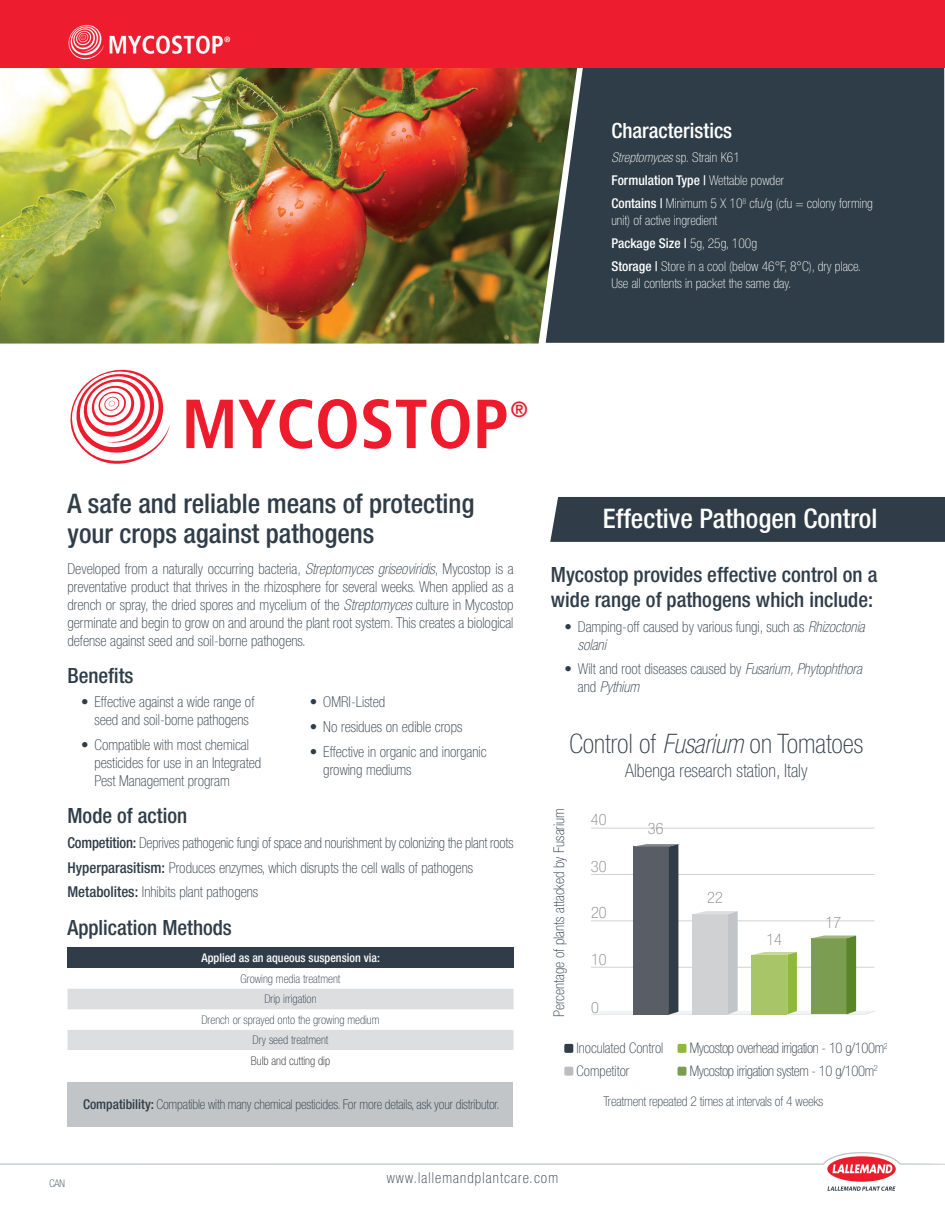
<style>
.page{position:relative;width:945px;height:1215px;background:#fff}
.page>*{position:absolute;margin:0;border:0;box-sizing:border-box;transform-origin:0 0}
.t1{font:700 condensed 69.3px "Frutiger LT Std";color:#ee1b2d}
.t2{font:500 condensed 27px/30px "Helvetica Neue LT Std";color:#303d48}
.t3{font:500 condensed 27px "Helvetica Neue LT Std";color:#fff}
.t4{font:100 condensed 26.85px "Helvetica Neue LT Std";color:#303d48}
.t5{font:700 condensed 22.05px "Frutiger LT Std";color:#ee1b2d}
.t6{font:500 condensed 21px/25.2px "Helvetica Neue LT Std";color:#303d48}
.t7{font:500 condensed 21px "Helvetica Neue LT Std";color:#fff}
.t8{font:100 condensed 18.6px "Helvetica Neue LT Std";color:#303d48}
.t9{font:100 condensed 15.75px "Helvetica Neue LT Std";color:#808285}
.t10{font:100 condensed 15px/18px "Helvetica Neue LT Std";color:#303d48}
.t11{font:100 condensed 15px "Helvetica Neue LT Std";letter-spacing:.075em;color:#303d48}
.t12{font:100 condensed 14.85px "Helvetica Neue LT Std";color:#303d48}
.t13{font:100 condensed 14.55px "Helvetica Neue LT Std";letter-spacing:-.025em;color:#303d48}
.t14{font:100 condensed 14.55px "Helvetica Neue LT Std";color:#303d48}
.t15{font:100 condensed 13.5px/23.2px "Helvetica Neue LT Std";color:#fff}
.t16{font:100 condensed 13.5px "Helvetica Neue LT Std";letter-spacing:-.01em;color:#303d48}
.t17{font:100 condensed 12px/20.5px "Helvetica Neue LT Std";color:#303d48;text-align:center}
.t18{font:500 condensed 12px "Helvetica Neue LT Std";color:#fff}
.t19{font:100 condensed 12px "Helvetica Neue LT Std";color:#231f20}
.t20{font:100 condensed 10.5px "Helvetica Neue LT Std";color:#303d48}
.s1{font-style:italic}
.s2{font-weight:500}
</style>
<div class="page">
<img style="left:0;top:68px;width:543px;height:276px">
<div style="left:543px;top:68px;width:402px;height:275px;background:#2e3d47"></div>
<svg style="left:0;top:1152px;width:945px;height:39px"></svg>
<div style="left:0;top:0;width:945px;height:68px;background:#ed1c2f"></div>
<div style="left:68px;top:948px;width:446px;height:20px;background:#303d48"></div>
<svg style="left:68px;top:989px;width:446px;height:61px"></svg>
<div style="left:68px;top:1082px;width:445px;height:45px;background:#c1c5c7"></div>
<div style="left:550px;top:497px;width:395px;height:45px;background:#303d48"></div>
<div style="left:564px;top:1044px;width:9px;height:9px;background:#303d48;border-radius:2px"></div>
<div style="left:678px;top:1044px;width:8px;height:9px;background:#8eb93b;border-radius:2px"></div>
<hr style="left:591px;top:828px;width:283px;height:1px;background:#d1d2d4">
<svg style="left:591px;top:844px;width:285px;height:171px"></svg>
<div style="left:564px;top:1067px;width:9px;height:9px;background:#bcbdc0;border-radius:2px"></div>
<div style="left:678px;top:1067px;width:8px;height:9px;background:#7b9d51;border-radius:2px"></div>
<svg style="left:70px;top:369px;width:100px;height:95px"></svg>
<img style="left:68px;top:24px;width:163px;height:36px">
<h3 class="t7" style="left:611px;top:118px;width:122px">Characteristics</h3>
<p class="t15" style="left:611px;top:145px;width:263px"><span class="s1">Streptomyces</span> sp. Strain K61<br><span class="s2">Formulation Type |</span> Wettable powder<br><span class="s2">Contains |</span> Minimum 5 X 10<sup>8</sup> cfu/g (cfu = colony forming</p>
<p class="t15" style="left:611px;top:208px;width:251px">unit) of active ingredient<br><span class="s2">Package Size |</span> 5g, 25g, 100g<br><span class="s2">Storage |</span> Store in a cool (below 46°F, 8°C), dry place.</p>
<p class="t15" style="left:611px;top:271px;width:181px">Use all contents in packet the same day.</p>
<h1 class="t1" style="left:181px;top:383px;width:329px">MYCOSTOP</h1>
<h3 class="t5" style="left:510px;top:396px;width:19px">®</h3>
<h2 class="t2" style="left:68px;top:488px;width:409px">A safe and reliable means of protecting your crops against pathogens</h2>
<p class="t10" style="left:68px;top:560px;width:448px;text-align:justify">Developed from a naturally occurring bacteria, <span class="s1">Streptomyces griseoviridis</span>, Mycostop is a preventative product that thrives in the rhizosphere for several weeks. When applied as a drench or spray, the dried spores and mycelium of the <span class="s1">Streptomyces</span> culture in Mycostop germinate and begin to grow on and around the plant root system. This creates a biological defense against seed and soil-borne pathogens.</p>
<h3 class="t6" style="left:68px;top:662px;width:68px">Benefits</h3>
<p class="t10" style="left:81px;top:693px;width:175px;text-align:center">• Effective against a wide range of seed and soil-borne pathogens</p>
<p class="t10" style="left:94px;top:736px;width:168px;text-indent:-14px">• Compatible with most chemical pesticides for use in an Integrated<br>Pest Management program</p>
<p class="t10" style="left:310px;top:693px;width:77px">• OMRI-Listed</p>
<p class="t10" style="left:310px;top:718px;width:154px">• No residues on edible crops</p>
<p class="t10" style="left:323px;top:742px;width:165px;text-indent:-14px">• Effective in organic and inorganic growing mediums</p>
<h3 class="t6" style="left:68px;top:803px;width:121px">Mode of action</h3>
<p class="t10" style="left:68px;top:830px;width:448px;line-height:24.8px"><span class="s2">Competition:</span> Deprives pathogenic fungi of space and nourishment by colonizing the plant roots<br><span class="s2">Hyperparasitism:</span> Produces enzymes, which disrupts the cell walls of pathogens<br><span class="s2">Metabolites:</span> Inhibits plant pathogens</p>
<h3 class="t6" style="left:68px;top:915px;width:166px">Application Methods</h3>
<p class="t18" style="left:202px;top:951px;width:180px">Applied as an aqueous suspension via:</p>
<p class="t17" style="left:201px;top:968px;width:180px">Growing media treatment<br>Drip irrigation<br>Drench or sprayed onto the growing medium<br>Dry seed treatment</p>
<p class="t19" style="left:251px;top:1054px;width:81px">Bulb and cutting dip</p>
<p class="t16" style="left:83px;top:1097px;width:418px"><span class="s2">Compatibility:</span> Compatible with many chemical pesticides. For more details, ask your distributor.</p>
<h2 class="t3" style="left:603px;top:502px;width:276px">Effective Pathogen Control</h2>
<h3 class="t6" style="left:551px;top:561px;width:328px">Mycostop provides effective control on a wide range of pathogens which include:</h3>
<p class="t10" style="left:578px;top:617px;width:288px;text-indent:-14px">• Damping-off caused by various fungi, such as <span class="s1">Rhizoctonia solani</span></p>
<p class="t10" style="left:578px;top:660px;width:286px;text-indent:-14px">• Wilt and root diseases caused by <span class="s1">Fusarium, Phytophthora </span>and <span class="s1">Pythium</span></p>
<h3 class="t4" style="left:569px;top:729px;width:296px">Control of <span class="s1">Fusarium</span> on Tomatoes</h3>
<p class="t8" style="left:625px;top:760px;width:184px">Albenga research station, Italy</p>
<p class="t12" style="left:551px;top:1017px;width:210px;rotate:-90deg">Percentage of plants attacked by Fusarium</p>
<p class="t9" style="left:591px;top:810px;width:17px">40</p>
<p class="t9" style="left:591px;top:857px;width:17px">30</p>
<p class="t9" style="left:591px;top:904px;width:17px">20</p>
<p class="t9" style="left:591px;top:950px;width:17px">10</p>
<p class="t9" style="left:591px;top:998px;width:9px">0</p>
<p class="t9" style="left:648px;top:820px;width:17px">36</p>
<p class="t9" style="left:707px;top:889px;width:17px">22</p>
<p class="t9" style="left:766px;top:930px;width:17px">14</p>
<p class="t9" style="left:826px;top:914px;width:17px">17</p>
<p class="t14" style="left:577px;top:1040px;width:88px">Inoculated Control</p>
<p class="t13" style="left:690px;top:1040px;width:200px">Mycostop overhead irrigation - 10 g/100m<sup>2</sup></p>
<p class="t14" style="left:577px;top:1063px;width:54px">Competitor</p>
<p class="t13" style="left:690px;top:1063px;width:190px">Mycostop irrigation system - 10 g/100m<sup>2</sup></p>
<p class="t16" style="left:603px;top:1094px;width:221px">Treatment repeated 2 times at intervals of 4 weeks</p>
<p class="t20" style="left:49px;top:1178px;width:17px">CAN</p>
<p class="t11" style="left:387px;top:1170px;width:173px">www.lallemandplantcare.com</p>
</div>
